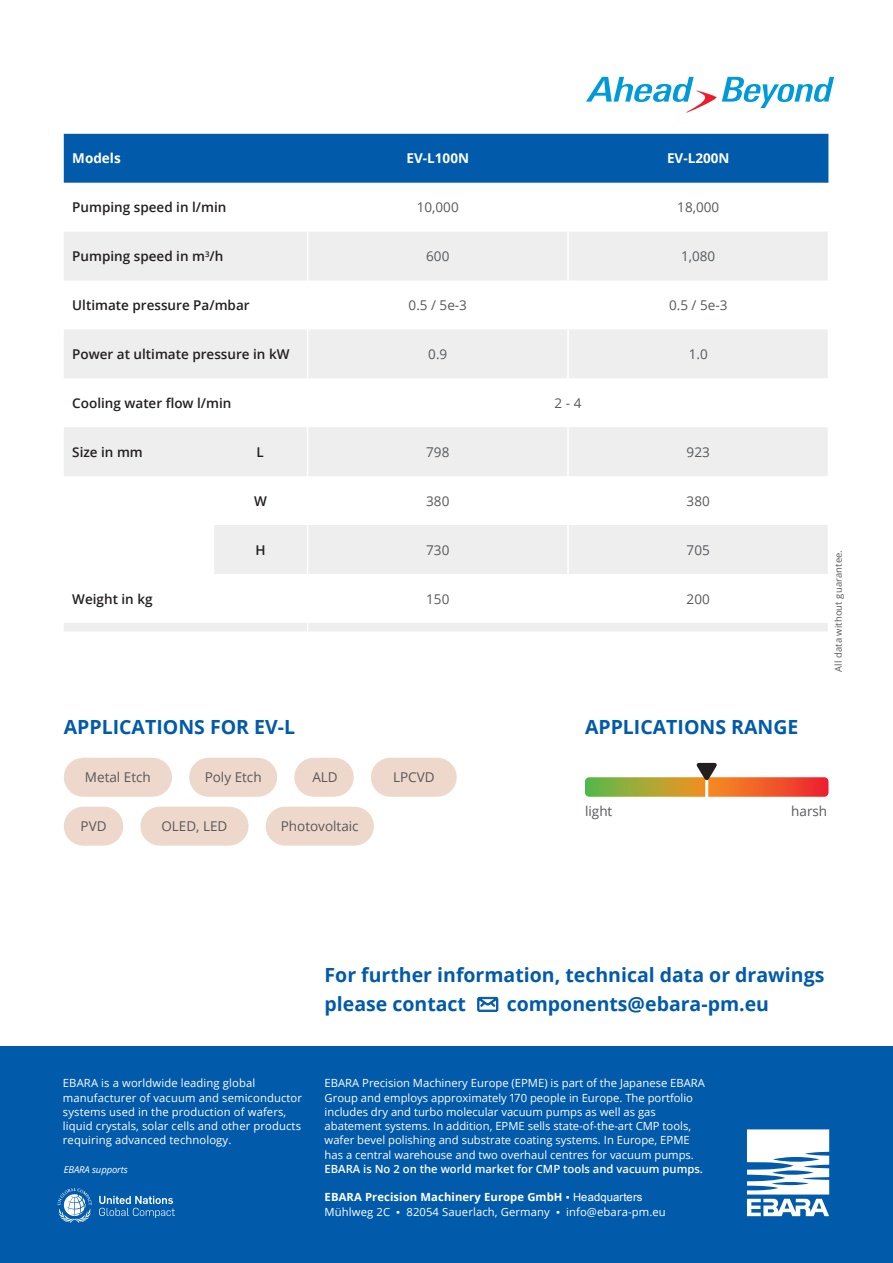
<style>
.page{position:relative;width:893px;height:1263px;background:#fff}
.page>*{position:absolute;margin:0;border:0;box-sizing:border-box;transform-origin:0 0}
.SL_13pt{font:700 19.5px/29.2px "Open Sans";color:#015aaa}
.Tabelle_HL{font:600 13.5px "Open Sans";color:#231f20}
.Tabelle_Basic_EBT{font:13.5px "Open Sans";color:#57585a}
.Filter_naming{font:13.5px "Open Sans";color:#57585a}
.Tabelle_Basic_EBT-2{font:700 13.5px "Open Sans";color:#fff}
.Tabelle_HL-2{font:700 13.5px "Open Sans";color:#fff}
.t1{font:11.25px/14.2px "Open Sans";color:#fff}
.t2{font:600 11.25px "Open Sans";color:#fff}
.Zusatz{font:9.45px "Open Sans";letter-spacing:.01em;color:#57585a}
.t3{font:italic 9.45px "Open Sans";letter-spacing:-.01em;color:#fff}
.s1{font-weight:700}
.s2{font-family:"Arial"}
</style>
<div class="page">
<div style="left:0;top:1046px;width:893px;height:217px;background:#015aaa"></div>
<svg style="left:58px;top:1188px;width:34px;height:35px"></svg>
<svg style="left:99px;top:1196px;width:76px;height:22px"></svg>
<svg style="left:747px;top:1129px;width:82px;height:87px"></svg>
<svg style="left:586px;top:77px;width:248px;height:36px"></svg>
<svg style="left:477px;top:997px;width:21px;height:15px"></svg>
<div style="left:64px;top:134px;width:764px;height:49px;background:#015aaa"></div>
<svg style="left:64px;top:232px;width:764px;height:399px"></svg>
<div style="left:64px;top:525px;width:149px;height:49px;background:#fff"></div>
<hr style="left:307px;top:232px;width:1px;height:48px;background:#fff">
<hr style="left:567px;top:232px;width:2px;height:48px;background:#fff">
<hr style="left:307px;top:280px;width:1px;height:49px;background:#fff">
<hr style="left:567px;top:280px;width:2px;height:49px;background:#fff">
<hr style="left:307px;top:329px;width:1px;height:49px;background:#fff">
<hr style="left:567px;top:329px;width:2px;height:49px;background:#fff">
<hr style="left:307px;top:378px;width:1px;height:49px;background:#fff">
<hr style="left:307px;top:427px;width:1px;height:49px;background:#fff">
<hr style="left:567px;top:427px;width:2px;height:49px;background:#fff">
<hr style="left:213px;top:476px;width:1px;height:49px;background:#fff">
<hr style="left:307px;top:476px;width:1px;height:49px;background:#fff">
<hr style="left:567px;top:476px;width:2px;height:49px;background:#fff">
<hr style="left:213px;top:525px;width:1px;height:49px;background:#fff">
<hr style="left:307px;top:525px;width:1px;height:49px;background:#fff">
<hr style="left:567px;top:525px;width:2px;height:49px;background:#fff">
<hr style="left:307px;top:574px;width:1px;height:49px;background:#fff">
<hr style="left:567px;top:574px;width:2px;height:49px;background:#fff">
<svg style="left:585px;top:763px;width:243px;height:34px"></svg>
<div style="left:83px;top:807px;width:21px;height:39px;background:#eed8cc"></div>
<div style="left:83px;top:758px;width:70px;height:39px;background:#eed8cc"></div>
<div style="left:160px;top:807px;width:69px;height:39px;background:#eed8cc"></div>
<div style="left:285px;top:807px;width:69px;height:39px;background:#eed8cc"></div>
<div style="left:209px;top:758px;width:49px;height:39px;background:#eed8cc"></div>
<div style="left:314px;top:758px;width:20px;height:39px;background:#eed8cc"></div>
<div style="left:390px;top:758px;width:47px;height:39px;background:#eed8cc"></div>
<p class="Tabelle_HL-2" style="left:72px;top:149px;width:50px">Models</p>
<p class="Tabelle_Basic_EBT-2" style="left:407px;top:149px;width:64px">EV-L100N</p>
<p class="Tabelle_Basic_EBT-2" style="left:667px;top:149px;width:64px">EV-L200N</p>
<p class="Tabelle_HL" style="left:72px;top:198px;width:156px">Pumping speed in l/min</p>
<p class="Tabelle_Basic_EBT" style="left:417px;top:198px;width:43px">10,000</p>
<p class="Tabelle_Basic_EBT" style="left:677px;top:198px;width:43px">18,000</p>
<p class="Tabelle_HL" style="left:72px;top:247px;width:153px">Pumping speed in m<sup>3</sup>/h</p>
<p class="Tabelle_Basic_EBT" style="left:426px;top:247px;width:25px">600</p>
<p class="Tabelle_Basic_EBT" style="left:681px;top:247px;width:36px">1,080</p>
<p class="Tabelle_HL" style="left:72px;top:296px;width:179px">Ultimate pressure Pa/mbar</p>
<p class="Tabelle_Basic_EBT" style="left:409px;top:296px;width:60px">0.5 / 5e-3</p>
<p class="Tabelle_Basic_EBT" style="left:669px;top:296px;width:60px">0.5 / 5e-3</p>
<p class="Tabelle_HL" style="left:72px;top:345px;width:219px">Power at ultimate pressure in kW</p>
<p class="Tabelle_Basic_EBT" style="left:428px;top:345px;width:21px">0.9</p>
<p class="Tabelle_Basic_EBT" style="left:689px;top:345px;width:21px">1.0</p>
<p class="Tabelle_HL" style="left:72px;top:394px;width:161px">Cooling water flow l/min</p>
<p class="Tabelle_Basic_EBT" style="left:555px;top:394px;width:28px">2 - 4</p>
<p class="Tabelle_HL" style="left:72px;top:443px;width:72px">Size in mm</p>
<p class="Tabelle_HL" style="left:256px;top:443px;width:9px">L</p>
<p class="Tabelle_Basic_EBT" style="left:426px;top:443px;width:25px">798</p>
<p class="Tabelle_Basic_EBT" style="left:687px;top:443px;width:25px">923</p>
<p class="Tabelle_HL" style="left:254px;top:492px;width:14px">W</p>
<p class="Tabelle_Basic_EBT" style="left:426px;top:492px;width:25px">380</p>
<p class="Tabelle_Basic_EBT" style="left:687px;top:492px;width:25px">380</p>
<p class="Tabelle_HL" style="left:255px;top:540px;width:12px">H</p>
<p class="Tabelle_Basic_EBT" style="left:426px;top:540px;width:25px">730</p>
<p class="Tabelle_Basic_EBT" style="left:687px;top:540px;width:25px">705</p>
<p class="Tabelle_HL" style="left:72px;top:589px;width:82px">Weight in kg</p>
<p class="Tabelle_Basic_EBT" style="left:426px;top:589px;width:25px">150</p>
<p class="Tabelle_Basic_EBT" style="left:687px;top:589px;width:25px">200</p>
<p class="Zusatz" style="left:832px;top:672px;width:123px;rotate:-90deg">All data without guarantee.</p>
<p class="SL_13pt" style="left:64px;top:712px;width:233px">APPLICATIONS FOR EV-L</p>
<p class="SL_13pt" style="left:585px;top:712px;width:215px">APPLICATIONS RANGE</p>
<p class="Filter_naming" style="left:85px;top:768px;width:67px">Metal Etch</p>
<p class="Filter_naming" style="left:205px;top:768px;width:58px">Poly Etch</p>
<p class="Filter_naming" style="left:312px;top:768px;width:27px">ALD</p>
<p class="Filter_naming" style="left:393px;top:768px;width:43px">LPCVD</p>
<p class="Filter_naming" style="left:81px;top:817px;width:28px">PVD</p>
<p class="Filter_naming" style="left:161px;top:817px;width:68px">OLED, LED</p>
<p class="Filter_naming" style="left:281px;top:817px;width:79px">Photovoltaic</p>
<p class="Filter_naming" style="left:585px;top:802px;width:29px">light</p>
<p class="Filter_naming" style="left:791px;top:802px;width:38px">harsh</p>
<h1 class="SL_13pt" style="left:325px;top:960px;width:501px">For further information, technical data or drawings please contact</h1>
<h1 class="SL_13pt" style="left:507px;top:989px;width:264px">components@ebara-pm.eu</h1>
<p class="t1" style="left:63px;top:1076px;width:241px">EBARA is a worldwide leading global manufacturer of vacuum and semiconductor systems used in the production of wafers, liquid crystals, solar cells and other products requiring advanced technology.</p>
<p class="t1" style="left:325px;top:1076px;width:382px">EBARA Precision Machinery Europe (EPME) is part of the Japanese EBARA Group and employs approximately 170 people in Europe. The portfolio includes dry and turbo molecular vacuum pumps as well as gas abatement systems. In addition, EPME sells state-of-the-art CMP tools, wafer bevel polishing and substrate coating systems. In Europe, EPME has a central warehouse and two overhaul centres for vacuum pumps.</p>
<p class="t2" style="left:325px;top:1161px;width:380px">EBARA is No 2 on the world market for CMP tools and vacuum pumps.</p>
<p class="t1" style="left:325px;top:1190px;width:343px"><span class="s1">EBARA Precision Machinery Europe GmbH</span> <span class="s2">▪ Headquarters<br></span>Mühlweg 2C <span class="s2">▪</span> 82054 Sauerlach, Germany <span class="s2">▪</span> info@ebara-pm.eu</p>
<p class="t3" style="left:64px;top:1163px;width:66px">EBARA supports</p>
</div>
